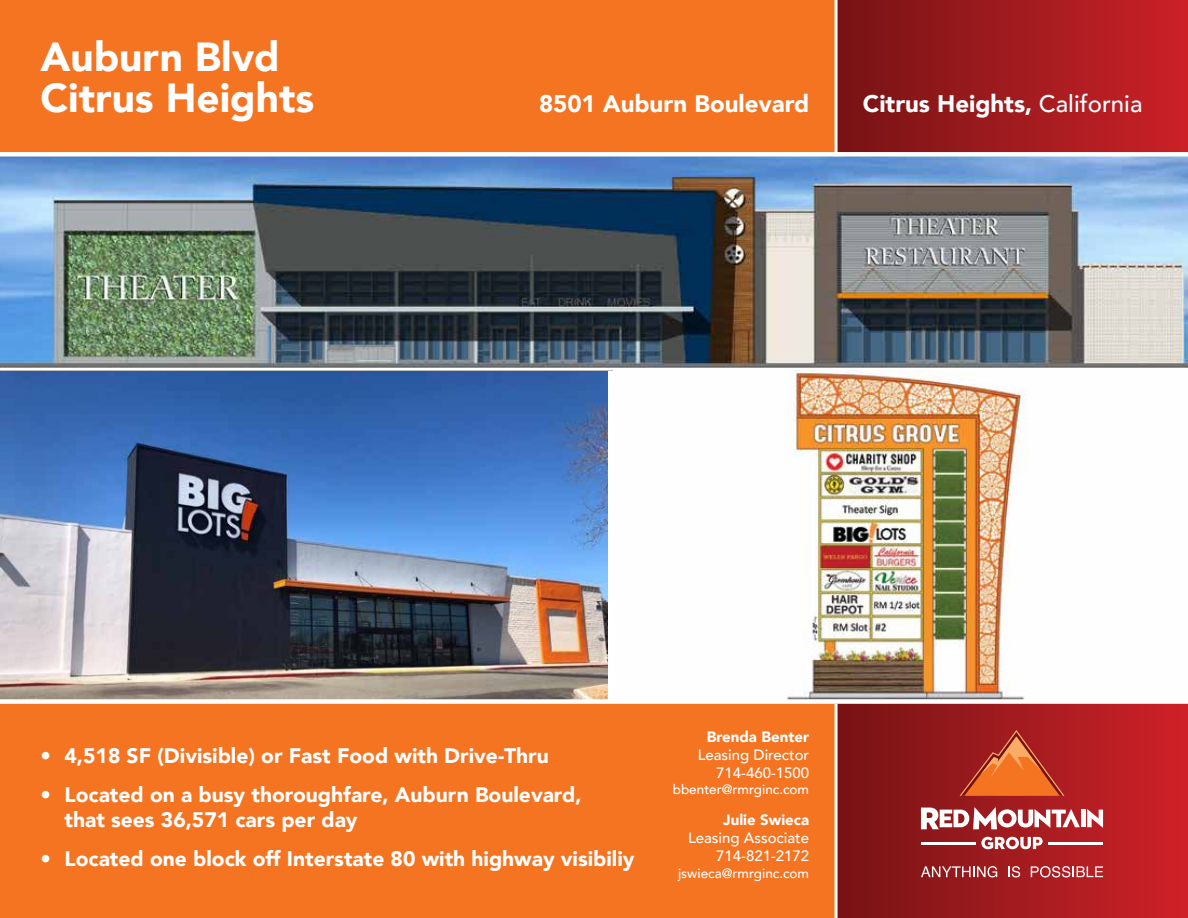
<style>
.page{position:relative;width:1188px;height:918px;background:#fff}
.page>*{position:absolute;margin:0;border:0;box-sizing:border-box;transform-origin:0 0}
.t1{font:900 40.5px/40.5px "Avenir";color:#fff}
.t2{font:900 24px "Avenir";color:#fff}
.t3{font:900 21px/25.2px "Avenir";color:#fff}
.t4{font:500 15px/18px "Avenir";color:#fff;text-align:right}
.t5{font:900 15px "Avenir";color:#fff}
.t6{font:500 13.5px "Avenir";color:#fff}
.s1{font-weight:500}
</style>
<div class="page">
<img style="left:0;top:371px;width:608px;height:328px">
<img style="left:0;top:157px;width:1188px;height:211px">
<img style="left:786px;top:371px;width:241px;height:328px">
<div style="left:0;top:0;width:836px;height:154px;background:#f47421"></div>
<div style="left:836px;top:0;width:352px;height:154px;background:linear-gradient(to right,#761315,#cb2127)"></div>
<div style="left:0;top:152px;width:1188px;height:5px;background:#fff"></div>
<hr style="left:835px;top:0;width:3px;height:156px;background:#fff">
<div style="left:836px;top:704px;width:352px;height:214px;background:linear-gradient(to right,#761416,#ce2329)"></div>
<div style="left:0;top:702px;width:836px;height:216px;background:#f47421"></div>
<div style="left:0;top:699px;width:1188px;height:5px;background:#fff"></div>
<hr style="left:835px;top:704px;width:3px;height:214px;background:#fff">
<svg style="left:960px;top:730px;width:105px;height:66px;background:#c44725"></svg>
<div style="left:1081px;top:810px;width:5px;height:17px;background:#fff"></div>
<svg style="left:1087px;top:809px;width:16px;height:19px"></svg>
<svg style="left:921px;top:807px;width:159px;height:22px"></svg>
<hr style="left:921px;top:842px;width:54px;height:2px;background:#fff">
<hr style="left:1049px;top:842px;width:54px;height:2px;background:#fff">
<svg style="left:981px;top:837px;width:62px;height:12px"></svg>
<svg style="left:921px;top:866px;width:76px;height:11px"></svg>
<svg style="left:1008px;top:866px;width:12px;height:12px"></svg>
<svg style="left:1031px;top:866px;width:72px;height:12px"></svg>
<h1 class="t1" style="left:40px;top:36px;width:275px">Auburn Blvd<br>Citrus Heights</h1>
<p class="t2" style="left:539px;top:83px;width:272px">8501 Auburn Boulevard</p>
<p class="t2" style="left:863px;top:83px;width:281px">Citrus Heights, <span class="s1">California</span></p>
<p class="t3" style="left:40px;top:742px;width:510px">• 4,518 SF (Divisible) or Fast Food with Drive-Thru</p>
<p class="t3" style="left:65px;top:781px;width:519px;text-indent:-24px">• Located on a busy thoroughfare, Auburn Boulevard, that sees 36,571 cars per day</p>
<p class="t3" style="left:40px;top:845px;width:596px">• Located one block off Interstate 80 with highway visibiliy</p>
<p class="t5" style="left:707px;top:724px;width:104px">Brenda Benter</p>
<p class="t4" style="left:698px;top:745px;width:113px">Leasing Director<br>714-460-1500</p>
<p class="t6" style="left:673px;top:777px;width:138px">bbenter@rmrginc.com</p>
<p class="t5" style="left:723px;top:807px;width:87px">Julie Swieca</p>
<p class="t4" style="left:688px;top:828px;width:123px">Leasing Associate<br>714-821-2172</p>
<p class="t6" style="left:678px;top:861px;width:133px">jswieca@rmrginc.com</p>
</div>
